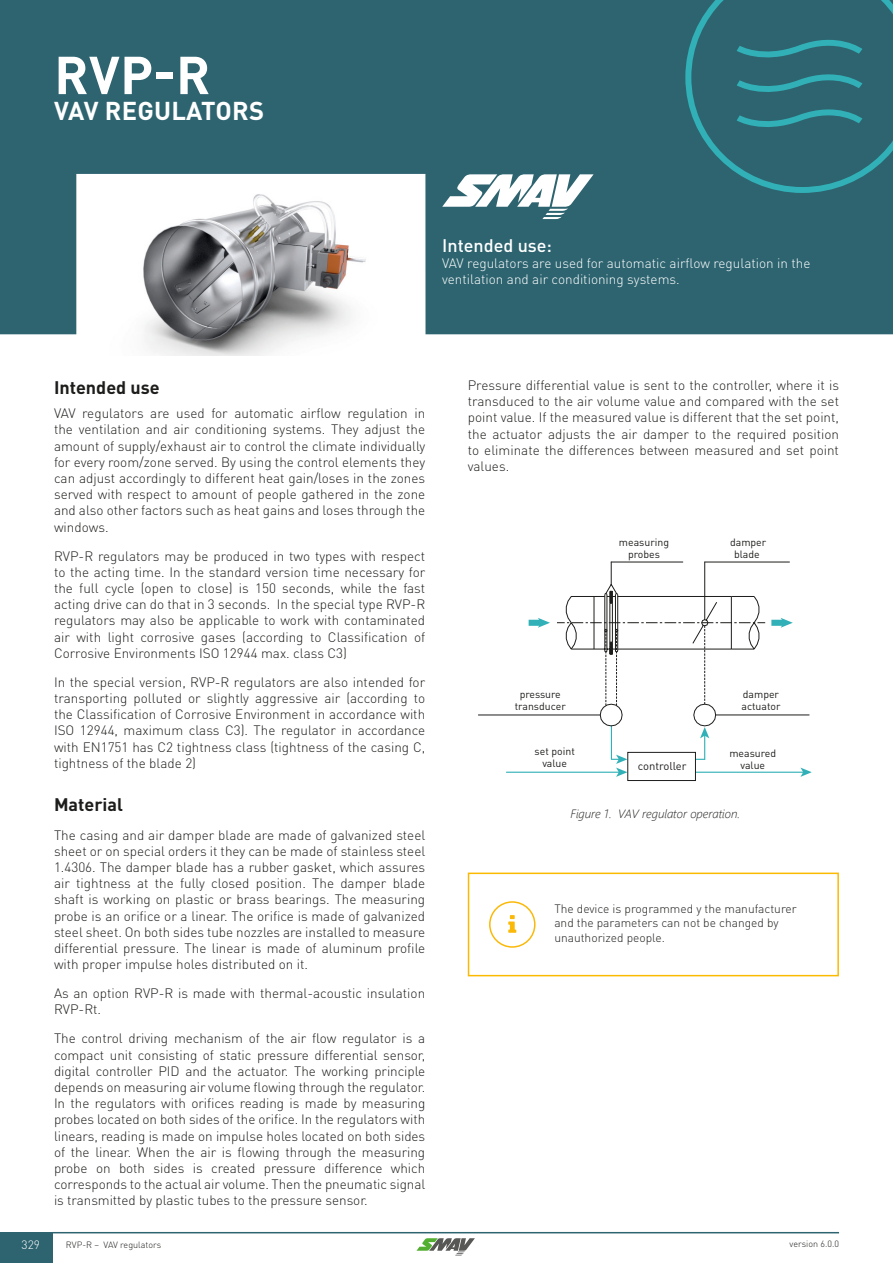
<style>
.page{position:relative;width:893px;height:1263px;background:#fff}
.page>*{position:absolute;margin:0;border:0;box-sizing:border-box;transform-origin:0 0}
.t1{font:700 52.5px "DIN Pro";color:#fff}
.t2{font:700 25.5px "DIN Pro";letter-spacing:.01em;color:#fff}
.t3{font:700 18px "DIN Pro";color:#1d1d1b}
.t4{font:500 18px "DIN Pro";color:#fff}
.t5{font:300 13.5px/16.2px "DIN Pro";color:#1d1d1b;text-align:justify}
.t6{font:300 13.5px/16.2px "DIN Pro";color:#fff}
.t7{font:300 12px/14.4px "DIN Pro";color:#1d1d1b}
.t8{font:italic 300 12px "Segoe UI";color:#1d1d1b}
.t9{font:300 12px "DIN Pro";color:#fff}
.t10{font:11.25px "DIN Pro";color:#221f1f}
.t11{font:10.5px/12px "DIN Pro";color:#1d1d1b;text-align:center}
.t12{font:300 9px "DIN Pro";color:#1d1d1b}
</style>
<div class="page">
<div style="left:0;top:0;width:893px;height:334px;background:#2d6470"></div>
<img style="left:103px;top:193px;width:297px;height:163px">
<svg style="left:685px;top:0;width:208px;height:193px"></svg>
<svg style="left:442px;top:174px;width:152px;height:45px"></svg>
<hr style="left:696px;top:772px;width:108px;height:1px;background:#31b1b7">
<svg style="left:800px;top:767px;width:11px;height:10px"></svg>
<hr style="left:705px;top:562px;width:84px;height:1px;background:#1d1d1b">
<hr style="left:716px;top:715px;width:93px;height:1px;background:#1d1d1b">
<hr style="left:478px;top:715px;width:122px;height:1px;background:#1d1d1b">
<hr style="left:506px;top:772px;width:113px;height:1px;background:#31b1b7">
<svg style="left:557px;top:562px;width:208px;height:215px"></svg>
<div style="left:529px;top:620px;width:12px;height:6px;background:#31b1b7"></div>
<svg style="left:538px;top:618px;width:12px;height:10px"></svg>
<div style="left:771px;top:620px;width:13px;height:6px;background:#31b1b7"></div>
<svg style="left:781px;top:618px;width:12px;height:10px"></svg>
<div style="left:628px;top:752px;width:68px;height:29px;border:1px solid #1d1d1b"></div>
<div style="left:468px;top:872px;width:371px;height:104px;border:2px solid #fbba00"></div>
<div style="left:489px;top:901px;width:47px;height:47px;border:2px solid #fab908;border-radius:50%"></div>
<svg style="left:508px;top:915px;width:8px;height:18px"></svg>
<div style="left:0;top:1232px;width:52px;height:31px;background:#2d6470"></div>
<hr style="left:52px;top:1232px;width:787px;height:1px;background:#2d6470">
<svg style="left:416px;top:1238px;width:59px;height:17px"></svg>
<h1 class="t1" style="left:54px;top:39px;width:158px">RVP-R</h1>
<h2 class="t2" style="left:54px;top:94px;width:212px">VAV REGULATORS</h2>
<h3 class="t4" style="left:442px;top:233px;width:111px">Intended use:</h3>
<p class="t6" style="left:442px;top:255px;width:370px">VAV regulators are used for automatic airflow regulation in the ventilation and air conditioning systems.</p>
<h3 class="t3" style="left:54px;top:375px;width:107px">Intended use</h3>
<p class="t5" style="left:54px;top:405px;width:373px">VAV regulators are used for automatic airflow regulation in the ventilation and air conditioning systems. They adjust the amount of supply/exhaust air to control the climate individually for every room/zone served. By using the control elements they can adjust accordingly to different heat gain/loses in the zones served with respect to amount of people gathered in the zone and also other factors such as heat gains and loses through the windows.</p>
<p class="t5" style="left:54px;top:547px;width:373px">RVP-R regulators may be produced in two types with respect to the acting time. In the standard version time necessary for the full cycle (open to close) is 150 seconds, while the fast acting drive can do that in 3 seconds. In the special type RVP-R regulators may also be applicable to work with contaminated air with light corrosive gases (according to Classification of Corrosive Environments ISO 12944 max. class C3)</p>
<p class="t5" style="left:54px;top:673px;width:373px">In the special version, RVP-R regulators are also intended for transporting polluted or slightly aggressive air (according to the Classification of Corrosive Environment in accordance with ISO 12944, maximum class C3). The regulator in accordance with EN1751 has C2 tightness class (tightness of the casing C, tightness of the blade 2)</p>
<h3 class="t3" style="left:54px;top:792px;width:70px">Material</h3>
<p class="t5" style="left:54px;top:826px;width:373px">The casing and air damper blade are made of galvanized steel sheet or on special orders it they can be made of stainless steel 1.4306. The damper blade has a rubber gasket, which assures air tightness at the fully closed position. The damper blade shaft is working on plastic or brass bearings. The measuring probe is an orifice or a linear. The orifice is made of galvanized steel sheet. On both sides tube nozzles are installed to measure differential pressure. The linear is made of aluminum profile with proper impulse holes distributed on it.</p>
<p class="t5" style="left:54px;top:985px;width:373px">As an option RVP-R is made with thermal-acoustic insulation<br>RVP-Rt.</p>
<p class="t5" style="left:54px;top:1030px;width:373px">The control driving mechanism of the air flow regulator is a compact unit consisting of static pressure differential sensor, digital controller PID and the actuator. The working principle depends on measuring air volume flowing through the regulator.<br>In the regulators with orifices reading is made by measuring probes located on both sides of the orifice. In the regulators with linears, reading is made on impulse holes located on both sides of the linear. When the air is flowing through the measuring probe on both sides is created pressure difference which corresponds to the actual air volume. Then the pneumatic signal is transmitted by plastic tubes to the pressure sensor.</p>
<p class="t5" style="left:468px;top:376px;width:373px">Pressure differential value is sent to the controller, where it is transduced to the air volume value and compared with the set point value. If the measured value is different that the set point, the actuator adjusts the air damper to the required position to eliminate the differences between measured and set point values.</p>
<p class="t11" style="left:619px;top:535px;width:52px">measuring probes</p>
<p class="t11" style="left:730px;top:535px;width:38px">damper blade</p>
<p class="t11" style="left:515px;top:688px;width:53px">pressure transducer</p>
<p class="t11" style="left:741px;top:688px;width:40px;text-align:left">damper actuator</p>
<p class="t11" style="left:535px;top:745px;width:42px">set point value</p>
<p class="t10" style="left:638px;top:758px;width:50px">controller</p>
<p class="t11" style="left:729px;top:746px;width:48px">measured value</p>
<p class="t8" style="left:570px;top:804px;width:43px">Figure 1.</p>
<p class="t8" style="left:618px;top:804px;width:124px">VAV regulator operation.</p>
<p class="t7" style="left:554px;top:901px;width:244px">The device is programmed y the manufacturer and the parameters can not be changed by unauthorized people.</p>
<p class="t9" style="left:22px;top:1237px;width:20px">329</p>
<p class="t12" style="left:66px;top:1239px;width:97px">RVP-R – VAV regulators</p>
<p class="t12" style="left:790px;top:1238px;width:51px">version 6.0.0</p>
</div>
